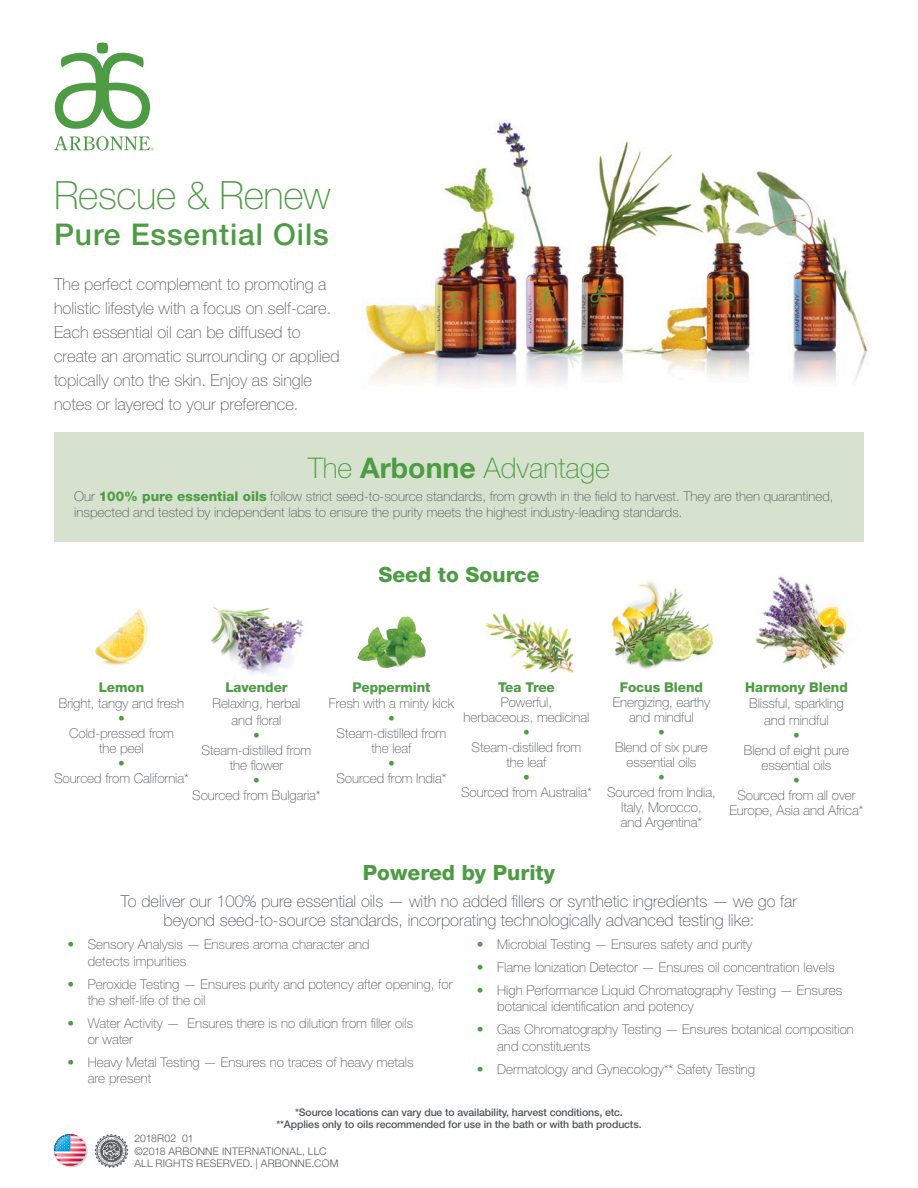
<style>
.page{position:relative;width:918px;height:1188px;background:#fff}
.page>*{position:absolute;margin:0;border:0;box-sizing:border-box;transform-origin:0 0}
.t1{font:100 39px "Helvetica Neue LT Pro";letter-spacing:-.01em;color:#4d9c44}
.t2{font:500 30px "Helvetica Neue LT Pro";letter-spacing:.03em;color:#4d9c44}
.t3{font:100 28.5px "Helvetica Neue LT Pro";color:#4d9c44}
.t4{font:800 21px "Helvetica Neue LT Pro";color:#4d9c44}
.t5{font:100 16.5px/24px "Helvetica Neue LT Pro";color:#57595b}
.t6{font:100 16.5px/19.8px "Helvetica Neue LT Pro";color:#52555a;text-align:center}
.t7{font:100 13.5px/15px "Helvetica Neue LT Pro";color:#52555a;text-align:center}
.t8{font:800 13.5px "Helvetica Neue LT Pro";letter-spacing:-.005em;color:#4d9c44}
.t9{font:100 13.5px "Helvetica Neue LT Pro";color:#4d9c44}
.t10{font:500 10.5px/12.6px "Helvetica Neue LT Pro";letter-spacing:-.01em;color:#52555a;text-align:center}
.t11{font:300 10.5px/12.6px "Helvetica Neue LT Pro";letter-spacing:.02em;color:#57595b}
.s1{font-weight:700}
.s2{font-weight:800;color:#4d9c44}
</style>
<div class="page">
<img style="left:362px;top:122px;width:506px;height:261px">
<svg style="left:55px;top:42px;width:95px;height:87px"></svg>
<svg style="left:54px;top:136px;width:100px;height:14px"></svg>
<div style="left:54px;top:433px;width:810px;height:109px;background:#d7e2ce"></div>
<img style="left:95px;top:608px;width:53px;height:58px">
<img style="left:211px;top:607px;width:93px;height:68px">
<img style="left:357px;top:616px;width:50px;height:52px">
<img style="left:485px;top:613px;width:88px;height:60px">
<img style="left:611px;top:581px;width:103px;height:88px">
<img style="left:755px;top:576px;width:93px;height:94px">
<svg style="left:95px;top:1134px;width:33px;height:34px"></svg>
<div style="left:54px;top:1134px;width:34px;height:34px;background:#f8f8f8;border-radius:50%"></div>
<svg style="left:55px;top:1135px;width:33px;height:33px"></svg>
<div style="left:55px;top:1135px;width:32px;height:32px;background:#d3d4d6;border-radius:50%"></div>
<svg style="left:54px;top:1134px;width:32px;height:32px"></svg>
<h1 class="t1" style="left:54px;top:172px;width:278px">Rescue &amp; Renew</h1>
<h2 class="t2" style="left:54px;top:217px;width:276px">Pure Essential Oils</h2>
<p class="t5" style="left:54px;top:271px;width:287px">The perfect complement to promoting a holistic lifestyle with a focus on self-care.<br>Each essential oil can be diffused to create an aromatic surrounding or applied topically onto the skin. Enjoy as single notes or layered to your preference.</p>
<h3 class="t3" style="left:308px;top:451px;width:303px">The <span class="s1">Arbonne</span> Advantage</h3>
<p class="t7" style="left:74px;top:488px;width:761px;line-height:16.2px;text-align:left">Our <span class="s2">100% pure essential oils</span> follow strict seed-to-source standards, from growth in the field to harvest. They are then quarantined, inspected and tested by independent labs to ensure the purity meets the highest industry-leading standards.</p>
<h3 class="t4" style="left:378px;top:562px;width:163px">Seed to Source</h3>
<p class="t8" style="left:99px;top:679px;width:47px">Lemon</p>
<p class="t7" style="left:59px;top:696px;width:127px">Bright, tangy and fresh</p>
<p class="t9" style="left:118px;top:711px;width:8px">•</p>
<p class="t7" style="left:69px;top:726px;width:106px">Cold-pressed from the peel</p>
<p class="t9" style="left:118px;top:756px;width:8px">•</p>
<p class="t7" style="left:54px;top:771px;width:136px">Sourced from California*</p>
<p class="t8" style="left:225px;top:679px;width:64px">Lavender</p>
<p class="t7" style="left:213px;top:695px;width:89px;line-height:16.2px">Relaxing, herbal and floral</p>
<p class="t9" style="left:253px;top:727px;width:8px">•</p>
<p class="t7" style="left:202px;top:742px;width:111px">Steam-distilled from the flower</p>
<p class="t9" style="left:253px;top:772px;width:8px">•</p>
<p class="t7" style="left:192px;top:787px;width:130px">Sourced from Bulgaria*</p>
<p class="t8" style="left:352px;top:679px;width:80px">Peppermint</p>
<p class="t7" style="left:329px;top:696px;width:127px">Fresh with a minty kick</p>
<p class="t9" style="left:388px;top:711px;width:8px">•</p>
<p class="t7" style="left:337px;top:726px;width:111px">Steam-distilled from the leaf</p>
<p class="t9" style="left:388px;top:756px;width:8px">•</p>
<p class="t7" style="left:337px;top:771px;width:111px">Sourced from India*</p>
<p class="t8" style="left:498px;top:679px;width:58px">Tea Tree</p>
<p class="t7" style="left:464px;top:695px;width:127px">Powerful,<br>herbaceous, medicinal</p>
<p class="t9" style="left:523px;top:724px;width:8px">•</p>
<p class="t7" style="left:472px;top:740px;width:111px">Steam-distilled from the leaf</p>
<p class="t9" style="left:523px;top:769px;width:8px">•</p>
<p class="t7" style="left:461px;top:785px;width:132px">Sourced from Australia*</p>
<p class="t8" style="left:620px;top:679px;width:85px">Focus Blend</p>
<p class="t7" style="left:613px;top:695px;width:99px">Energizing, earthy and mindful</p>
<p class="t9" style="left:658px;top:724px;width:8px">•</p>
<p class="t7" style="left:615px;top:740px;width:95px">Blend of six pure essential oils</p>
<p class="t9" style="left:658px;top:769px;width:8px">•</p>
<p class="t7" style="left:607px;top:785px;width:110px">Sourced from India,<br>Italy, Morocco,<br>and Argentina*</p>
<p class="t8" style="left:745px;top:679px;width:104px">Harmony Blend</p>
<p class="t7" style="left:749px;top:695px;width:96px;line-height:16.2px">Blissful, sparkling and mindful</p>
<p class="t9" style="left:793px;top:727px;width:8px">•</p>
<p class="t7" style="left:744px;top:742px;width:107px">Blend of eight pure essential oils</p>
<p class="t9" style="left:793px;top:772px;width:8px">•</p>
<p class="t7" style="left:729px;top:787px;width:136px">Sourced from all over<br>Europe, Asia and Africa*</p>
<h3 class="t4" style="left:363px;top:860px;width:194px">Powered by Purity</h3>
<p class="t6" style="left:121px;top:891px;width:678px">To deliver our 100% pure essential oils — with no added fillers or synthetic ingredients — we go far beyond seed-to-source standards, incorporating technologically advanced testing like:</p>
<p class="t7" style="left:88px;top:936px;width:283px;line-height:16.2px;text-align:left;text-indent:-20px"><span class="s2">•</span> Sensory Analysis — Ensures aroma character and detects impurities</p>
<p class="t7" style="left:88px;top:975px;width:366px;line-height:16.2px;text-align:left;text-indent:-20px"><span class="s2">•</span> Peroxide Testing — Ensures purity and potency after opening, for the shelf-life of the oil</p>
<p class="t7" style="left:88px;top:1015px;width:327px;line-height:16.2px;text-align:left;text-indent:-20px"><span class="s2">•</span> Water Activity — Ensures there is no dilution from filler oils or water</p>
<p class="t7" style="left:88px;top:1054px;width:327px;line-height:16.2px;text-align:left;text-indent:-20px"><span class="s2">•</span> Heavy Metal Testing — Ensures no traces of heavy metals are present</p>
<p class="t7" style="left:477px;top:937px;width:277px"><span class="s2">•</span> Microbial Testing — Ensures safety and purity</p>
<p class="t7" style="left:477px;top:960px;width:359px"><span class="s2">•</span> Flame Ionization Detector — Ensures oil concentration levels</p>
<p class="t7" style="left:497px;top:982px;width:347px;line-height:16.2px;text-align:left;text-indent:-20px"><span class="s2">•</span> High Performance Liquid Chromatography Testing — Ensures botanical identification and potency</p>
<p class="t7" style="left:497px;top:1021px;width:358px;line-height:16.2px;text-align:left;text-indent:-20px"><span class="s2">•</span> Gas Chromatography Testing — Ensures botanical composition and constituents</p>
<p class="t7" style="left:477px;top:1061px;width:280px"><span class="s2">•</span> Dermatology and Gynecology** Safety Testing</p>
<p class="t10" style="left:276px;top:1106px;width:367px">*Source locations can vary due to availability, harvest conditions, etc. **Applies only to oils recommended for use in the bath or with bath products.</p>
<p class="t11" style="left:134px;top:1132px;width:206px">2018R02 01<br>©2018 ARBONNE INTERNATIONAL, LLC<br>ALL RIGHTS RESERVED. | ARBONNE.COM</p>
</div>
